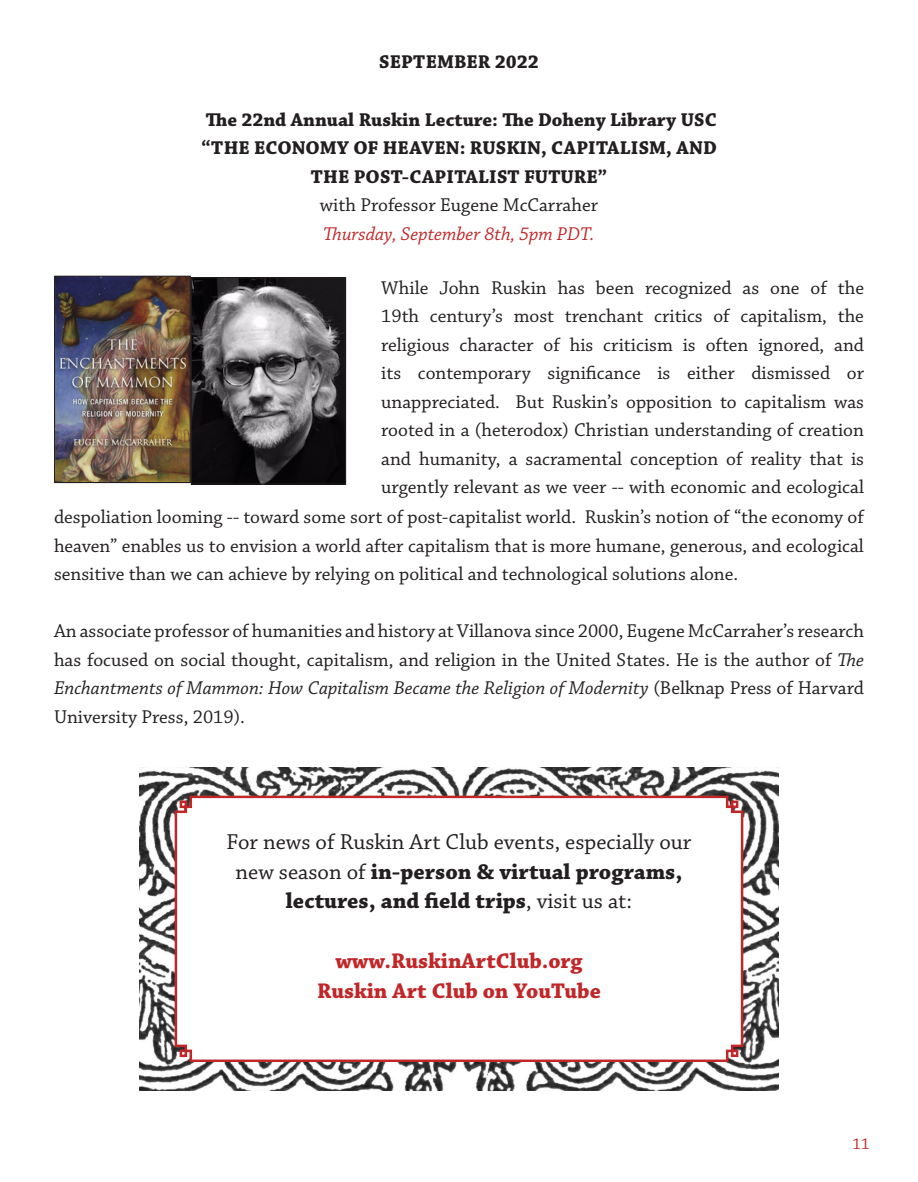
<style>
.page{position:relative;width:918px;height:1182px;background:#fff}
.page>*{position:absolute;margin:0;border:0;box-sizing:border-box;transform-origin:0 0}
.t1{font:22.65px/29.8px "Chaparral Pro";color:#231f20;text-align:center}
.t2{font:700 22.35px "Chaparral Pro";color:#c12728}
.t3{font:19.5px/28.5px "Chaparral Pro";color:#231f20;text-align:justify}
.t4{font:700 19.5px "Chaparral Pro";color:#231f20}
.t5{font:italic 19.5px "Chaparral Pro";color:#c12728}
.t6{font:16.5px "Chaparral Pro";color:#c12728}
.s1{font-style:italic}
.s2{font-weight:700}
</style>
<div class="page">
<img style="left:56px;top:278px;width:133px;height:203px">
<div style="left:54px;top:276px;width:137px;height:207px;border:1px solid #231f20"></div>
<img style="left:193px;top:279px;width:151px;height:203px">
<div style="left:191px;top:277px;width:155px;height:207px;border:1px solid #231f20"></div>
<img style="left:140px;top:767px;width:638px;height:323px">
<svg style="left:173px;top:794px;width:572px;height:269px"></svg>
<p class="t4" style="left:379px;top:51px;width:161px">SEPTEMBER 2022</p>
<p class="t4" style="left:206px;top:108px;width:512px">The 22nd Annual Ruskin Lecture: The Doheny Library USC</p>
<p class="t4" style="left:201px;top:136px;width:517px">“THE ECONOMY OF HEAVEN: RUSKIN, CAPITALISM, AND</p>
<p class="t4" style="left:311px;top:165px;width:298px">THE POST-CAPITALIST FUTURE”</p>
<p class="t3" style="left:320px;top:191px;width:280px">with Professor Eugene McCarraher</p>
<p class="t5" style="left:323px;top:223px;width:273px">Thursday, September 8th, 5pm PDT.</p>
<p class="t3" style="left:381px;top:274px;width:484px">While John Ruskin has been recognized as one of the 19th century’s most trenchant critics of capitalism, the religious character of his criticism is often ignored, and its contemporary significance is either dismissed or unappreciated. But Ruskin’s opposition to capitalism was rooted in a (heterodox) Christian understanding of creation and humanity, a sacramental conception of reality that is urgently relevant as we veer -- with economic and ecological</p>
<p class="t3" style="left:54px;top:503px;width:811px">despoliation looming -- toward some sort of post-capitalist world. Ruskin’s notion of “the economy of heaven” enables us to envision a world after capitalism that is more humane, generous, and ecological sensitive than we can achieve by relying on political and technological solutions alone.</p>
<p class="t3" style="left:54px;top:617px;width:812px">An associate professor of humanities and history at Villanova since 2000, Eugene McCarraher’s research has focused on social thought, capitalism, and religion in the United States. He is the author of <span class="s1">The Enchantments of Mammon: How Capitalism Became the Religion of Modernity</span> (Belknap Press of Harvard University Press, 2019).</p>
<p class="t1" style="left:227px;top:827px;width:466px">For news of Ruskin Art Club events, especially our new season of <span class="s2">in-person &amp; virtual programs, lectures, and field trips</span>, visit us at:</p>
<p class="t2" style="left:335px;top:947px;width:249px">www.RuskinArtClub.org</p>
<p class="t2" style="left:317px;top:977px;width:285px">Ruskin Art Club on YouTube</p>
<p class="t6" style="left:853px;top:1134px;width:19px">11</p>
</div>
